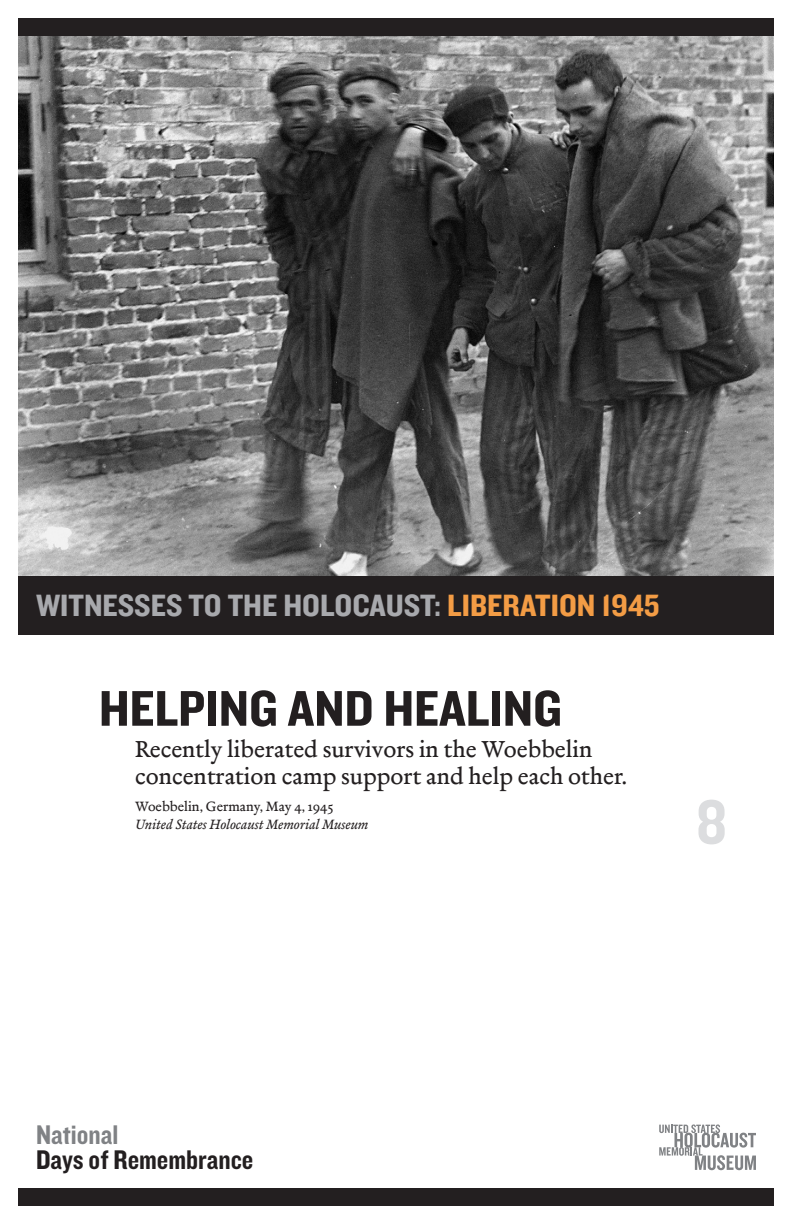
<style>
.page{position:relative;width:792px;height:1224px;background:#fff}
.page>*{position:absolute;margin:0;border:0;box-sizing:border-box;transform-origin:0 0}
.t1{font:64px "Knockout 50 Welterweight";color:#dcdddf}
.t2{font:52px "Knockout 50 Welterweight";color:#231f20;scale:1.07 1}
.t3{font:32px "Knockout 50 Welterweight";color:#a8a9ad;scale:1.07 1}
.t4{font:28px "Knockout 50 Welterweight";color:#231f20}
.t5{font:28px "Knockout 50 Welterweight";color:#808285}
.t6{font:24px/27px "Merlo Roman Osf";color:#231f20}
.t7{font:14px "Merlo Italic Osf";color:#231f20}
.t8{font:14px "Merlo Roman Osf";color:#231f20}
.s1{color:#f39c45}
</style>
<div class="page">
<div style="left:18px;top:1188px;width:756px;height:18px;background:#231f20"></div>
<div style="left:18px;top:18px;width:756px;height:18px;background:#231f20"></div>
<div style="left:18px;top:576px;width:756px;height:59px;background:#231f20"></div>
<svg style="left:659px;top:1124px;width:97px;height:46px"></svg>
<img style="left:18px;top:36px;width:756px;height:540px">
<h3 class="t3" style="left:36px;top:584px;width:584px">WITNESSES TO THE HOLOCAUST: <span class="s1">LIBERATION 1945</span></h3>
<h2 class="t2" style="left:99px;top:674px;width:317px">Helping AND Healin</h2>
<h2 class="t2" style="left:533px;top:674px;width:28px">g</h2>
<p class="t6" style="left:135px;top:737px;width:494px">Recently liberated survivors in the Woebbelin concentration camp support and help each other.</p>
<p class="t8" style="left:135px;top:799px;width:200px">Woebbelin, Germany, May 4, 1945</p>
<p class="t7" style="left:135px;top:816px;width:235px">United States Holocaust Memorial Museum</p>
<h1 class="t1" style="left:696px;top:780px;width:33px">8</h1>
<p class="t5" style="left:36px;top:1116px;width:84px">National</p>
<p class="t4" style="left:36px;top:1141px;width:219px">Days of Remembrance</p>
</div>
